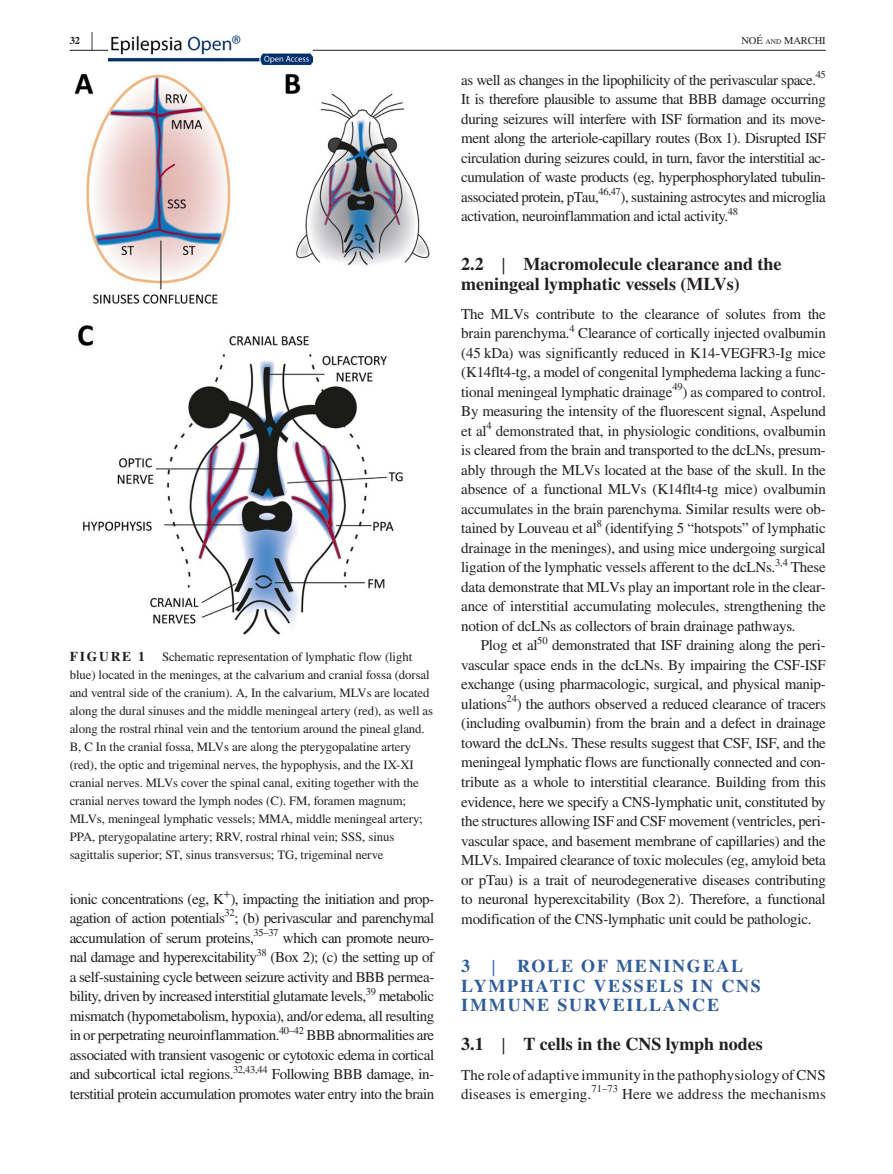
<style>
.page{position:relative;width:893px;height:1174px;background:#fff}
.page>*{position:absolute;margin:0;border:0;box-sizing:border-box;transform-origin:0 0}
.t1{font:700 25.95px "STIX";color:#231f20;scale:.36 1}
.t2{font:700 18px/19.5px "STIX";color:#231f20}
.t3{font:700 18px/19.5px "STIX";letter-spacing:.1em;color:#315c9c}
.t4{font:15px/19.5px "STIX";letter-spacing:-.02em;color:#231f20;text-align:justify}
.t5{font:15px/19.5px "STIX";letter-spacing:.01em;color:#231f20}
.t6{font:700 13.5px "STIX";letter-spacing:.135em;color:#231f20}
.t7{font:12.75px/18px "STIX";letter-spacing:-.005em;color:#231f20}
.t8{font:10.5px "STIX";letter-spacing:-.03em;color:#231f20}
.t9{font:10.5px "STIX";color:#231f20}
.t10{font:700 10.5px "STIX";color:#231f20}
.s1{font-size:7.35px}
.s2{font-weight:400;font-size:23.7px}
</style>
<div class="page">
<hr style="left:70px;top:50px;width:756px;height:1px;background:#231f20">
<img style="left:108px;top:35px;width:205px;height:30px">
<img style="left:75px;top:73px;width:354px;height:561px">
<p class="t10" style="left:70px;top:34px;width:12px">32</p>
<h1 class="t1" style="left:91px;top:26px;width:7px">|</h1>
<p class="t9" style="left:741px;top:33px;width:86px">NOÉ <span class="s1">and</span> MARCHI</p>
<p class="t6" style="left:70px;top:649px;width:77px">FIGURE 1</p>
<p class="t7" style="left:70px;top:649px;width:365px;text-indent:92px">Schematic representation of lymphatic flow (light blue) located in the meninges, at the calvarium and cranial fossa (dorsal and ventral side of the cranium). A, In the calvarium, MLVs are located along the dural sinuses and the middle meningeal artery (red), as well as along the rostral rhinal vein and the tentorium around the pineal gland.<br>B, C In the cranial fossa, MLVs are along the pterygopalatine artery (red), the optic and trigeminal nerves, the hypophysis, and the IX-XI cranial nerves. MLVs cover the spinal canal, exiting together with the cranial nerves toward the lymph nodes (C). FM, foramen magnum; MLVs, meningeal lymphatic vessels; MMA, middle meningeal artery; PPA, pterygopalatine artery; RRV, rostral rhinal vein; SSS, sinus sagittalis superior; ST, sinus transversus; TG, trigeminal nerve</p>
<p class="t8" style="left:224px;top:886px;width:9px">+</p>
<p class="t4" style="left:70px;top:909px;width:157px">agation of action potentials</p>
<p class="t8" style="left:224px;top:905px;width:12px">32</p>
<p class="t4" style="left:70px;top:890px;width:366px">ionic concentrations (eg, K ), impacting the initiation and prop-</p>
<p class="t4" style="left:70px;top:909px;width:366px;text-indent:165px">; (b) perivascular and parenchymal accumulation of serum proteins,</p>
<p class="t8" style="left:254px;top:925px;width:26px">35–37</p>
<p class="t4" style="left:283px;top:929px;width:153px">which can promote neuro-</p>
<p class="t4" style="left:70px;top:948px;width:189px">nal damage and hyperexcitability</p>
<p class="t8" style="left:257px;top:944px;width:12px">38</p>
<p class="t4" style="left:70px;top:948px;width:366px;text-indent:201px">(Box 2); (c) the setting up of a self-sustaining cycle between seizure activity and BBB permea&shy;bility, driven by increased interstitial glutamate levels,<sup>39</sup> metabolic mismatch (hypometabolism, hypoxia), and/or edema, all resulting in or perpetrating neuroinflammation.</p>
<p class="t8" style="left:279px;top:1022px;width:26px">40–42</p>
<p class="t4" style="left:70px;top:1026px;width:366px;text-indent:237px">BBB abnormalities are associated with transient vasogenic or cytotoxic edema in cortical and subcortical ictal regions.</p>
<p class="t8" style="left:233px;top:1061px;width:36px">32,43,44</p>
<p class="t4" style="left:70px;top:1065px;width:366px;text-align:right">Following BBB damage, in-<br>terstitial protein accumulation promotes water entry into the brain</p>
<p class="t4" style="left:461px;top:71px;width:366px">as well as changes in the lipophilicity of the perivascular space.<sup>45<br></sup>It is therefore plausible to assume that BBB damage occurring during seizures will interfere with ISF formation and its move&shy;ment along the arteriole-capillary routes (Box 1). Disrupted ISF circulation during seizures could, in turn, favor the interstitial ac&shy;cumulation of waste products (eg, hyperphosphorylated tubulin&shy;associated protein, pTau,</p>
<p class="t8" style="left:598px;top:184px;width:24px">46,47</p>
<p class="t4" style="left:461px;top:188px;width:366px;text-indent:159px">), sustaining astrocytes and microglia activation, neuroinflammation and ictal activity.</p>
<p class="t8" style="left:728px;top:204px;width:12px">48</p>
<p class="t2" style="left:461px;top:254px;width:322px">2.2 <span class="s2">|</span> Macromolecule clearance and the meningeal lymphatic vessels (MLVs)</p>
<p class="t4" style="left:461px;top:305px;width:366px">The MLVs contribute to the clearance of solutes from the brain parenchyma.</p>
<p class="t8" style="left:569px;top:321px;width:7px">4</p>
<p class="t4" style="left:461px;top:324px;width:366px;text-indent:117px">Clearance of cortically injected ovalbumin (45 kDa) was significantly reduced in K14-VEGFR3-Ig mice (K14flt4-tg, a model of congenital lymphedema lacking a func&shy;tional meningeal lymphatic drainage</p>
<p class="t8" style="left:672px;top:379px;width:12px">49</p>
<p class="t4" style="left:461px;top:383px;width:366px;text-indent:221px">) as compared to control.<br>By measuring the intensity of the fluorescent signal, Aspelund et al</p>
<p class="t8" style="left:486px;top:418px;width:7px">4</p>
<p class="t4" style="left:461px;top:422px;width:366px;text-indent:35px">demonstrated that, in physiologic conditions, ovalbumin is cleared from the brain and transported to the dcLNs, presum&shy;ably through the MLVs located at the base of the skull. In the absence of a functional MLVs (K14flt4-tg mice) ovalbumin accumulates in the brain parenchyma. Similar results were ob&shy;tained by Louveau et al</p>
<p class="t8" style="left:597px;top:516px;width:7px">8</p>
<p class="t4" style="left:461px;top:519px;width:366px;text-indent:144px">(identifying 5 “hotspots” of lymphatic drainage in the meninges), and using mice undergoing surgical ligation of the lymphatic vessels afferent to the dcLNs.</p>
<p class="t8" style="left:775px;top:555px;width:14px">3,4</p>
<p class="t4" style="left:791px;top:558px;width:36px">These</p>
<p class="t4" style="left:461px;top:578px;width:366px">data demonstrate that MLVs play an important role in the clear-</p>
<p class="t4" style="left:461px;top:597px;width:366px">ance of interstitial accumulating molecules, strengthening the</p>
<p class="t4" style="left:461px;top:617px;width:336px">notion of dcLNs as collectors of brain drainage pathways.</p>
<p class="t4" style="left:481px;top:636px;width:58px">Plog et al</p>
<p class="t8" style="left:537px;top:633px;width:12px">50</p>
<p class="t4" style="left:461px;top:636px;width:366px;text-indent:91px">demonstrated that ISF draining along the peri&shy;vascular space ends in the dcLNs. By impairing the CSF-ISF exchange (using pharmacologic, surgical, and physical manip&shy;ulations</p>
<p class="t8" style="left:507px;top:691px;width:12px">24</p>
<p class="t4" style="left:461px;top:695px;width:366px;text-indent:55px">) the authors observed a reduced clearance of tracers (including ovalbumin) from the brain and a defect in drainage toward the dcLNs. These results suggest that CSF, ISF, and the meningeal lymphatic flows are functionally connected and con&shy;tribute as a whole to interstitial clearance. Building from this evidence, here we specify a CNS-lymphatic unit, constituted by the structures allowing ISF and CSF movement (ventricles, peri&shy;vascular space, and basement membrane of capillaries) and the MLVs. Impaired clearance of toxic molecules (eg, amyloid beta or pTau) is a trait of neurodegenerative diseases contributing to neuronal hyperexcitability (Box 2). Therefore, a functional modification of the CNS-lymphatic unit could be pathologic.</p>
<p class="t3" style="left:461px;top:956px;width:301px">3 <span class="s2">|</span> ROLE OF MENINGEAL<br>LYMPHATIC VESSELS IN CNS<br>IMMUNE SURVEILLANCE</p>
<p class="t2" style="left:461px;top:1034px;width:303px">3.1 <span class="s2">|</span> T cells in the CNS lymph nodes</p>
<p class="t5" style="left:461px;top:1065px;width:366px">The role of adaptive immunity in the pathophysiology of CNS diseases is emerging.</p>
<p class="t8" style="left:591px;top:1081px;width:28px">71–73</p>
<p class="t5" style="left:622px;top:1085px;width:205px">Here we address the mechanisms</p>
</div>
